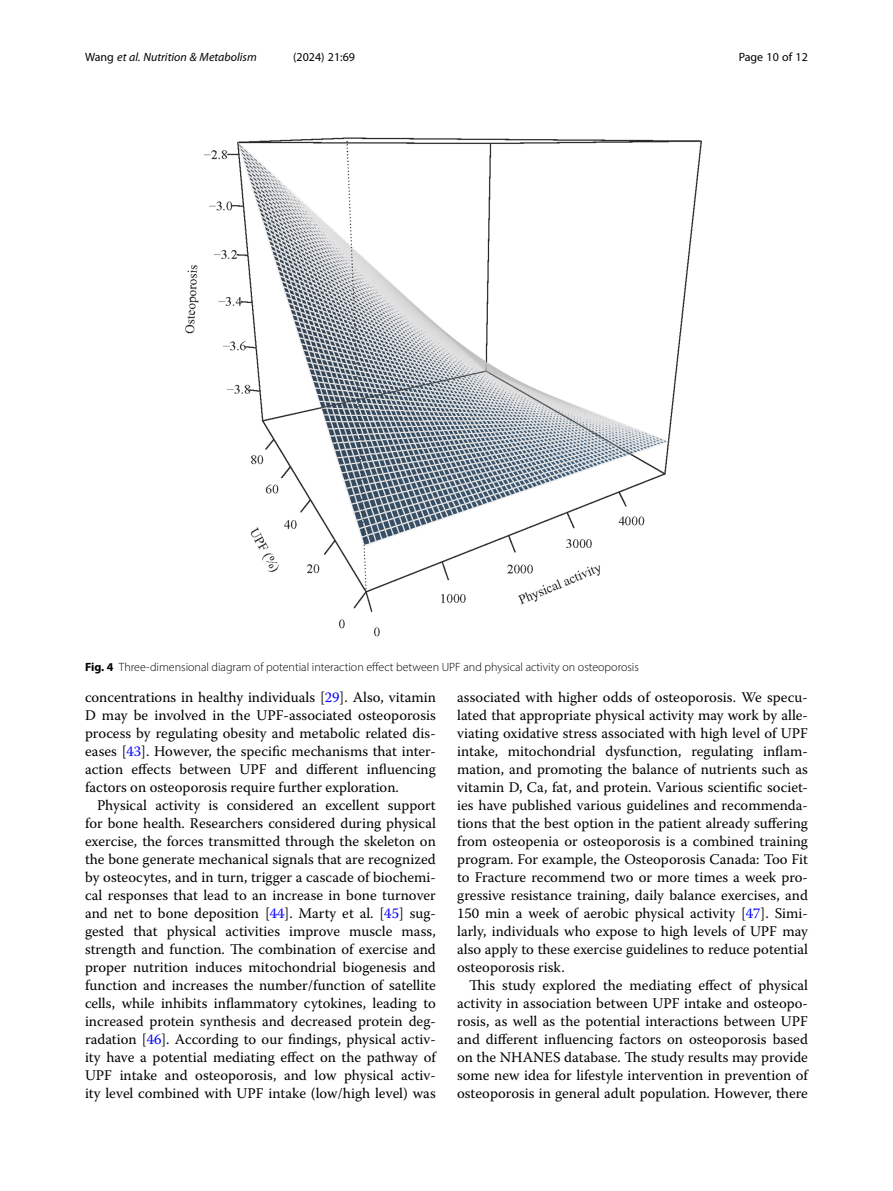
<style>
.page{position:relative;width:893px;height:1191px;background:#fff}
.page>*{position:absolute;margin:0;border:0;box-sizing:border-box;transform-origin:0 0}
.Body_Text_Indent{font:14.7px/18px "Warnock Pro";color:#000;text-align:justify}
.Figure_Caption{font:300 12px "Myriad Pro";color:#000}
.t1{font:italic 12px "Myriad Pro";color:#000}
.t2{font:12px "Myriad Pro";color:#000}
.s1{font-style:normal}
.s2{font-weight:700}
.s3{color:#00f}
</style>
<div class="page">
<img style="left:185px;top:137px;width:517px;height:500px">
<p class="t1" style="left:85px;top:50px;width:173px"><span class="s1">Wang</span> et al. Nutrition &amp; Metabolism</p>
<p class="t2" style="left:293px;top:50px;width:63px">(2024) 21:69</p>
<p class="t2" style="left:739px;top:50px;width:71px">Page 10 of 12</p>
<p class="Figure_Caption" style="left:85px;top:660px;width:555px"><span class="s2">Fig. 4</span> Three-dimensional diagram of potential interaction effect between UPF and physical activity on osteoporosis</p>
<p class="Body_Text_Indent" style="left:85px;top:688px;width:352px">concentrations in healthy individuals [<span class="s3">29</span>]. Also, vitamin D may be involved in the UPF-associated osteoporosis process by regulating obesity and metabolic related dis&shy;eases [<span class="s3">43</span>]. However, the specific mechanisms that inter&shy;action effects between UPF and different influencing factors on osteoporosis require further exploration.</p>
<p class="Body_Text_Indent" style="left:85px;top:796px;width:352px;text-indent:12px">Physical activity is considered an excellent support for bone health. Researchers considered during physical exercise, the forces transmitted through the skeleton on the bone generate mechanical signals that are recognized by osteocytes, and in turn, trigger a cascade of biochemi&shy;cal responses that lead to an increase in bone turnover and net to bone deposition [<span class="s3">44</span>]. Marty et al. [<span class="s3">45</span>] sug&shy;gested that physical activities improve muscle mass, strength and function. The combination of exercise and proper nutrition induces mitochondrial biogenesis and function and increases the number/function of satellite cells, while inhibits inflammatory cytokines, leading to increased protein synthesis and decreased protein deg&shy;radation [<span class="s3">46</span>]. According to our findings, physical activ&shy;ity have a potential mediating effect on the pathway of UPF intake and osteoporosis, and low physical activ&shy;ity level combined with UPF intake (low/high level) was</p>
<p class="Body_Text_Indent" style="left:457px;top:688px;width:352px">associated with higher odds of osteoporosis. We specu&shy;lated that appropriate physical activity may work by alle&shy;viating oxidative stress associated with high level of UPF intake, mitochondrial dysfunction, regulating inflam&shy;mation, and promoting the balance of nutrients such as vitamin D, Ca, fat, and protein. Various scientific societ&shy;ies have published various guidelines and recommenda&shy;tions that the best option in the patient already suffering from osteopenia or osteoporosis is a combined training program. For example, the Osteoporosis Canada: Too Fit to Fracture recommend two or more times a week pro&shy;gressive resistance training, daily balance exercises, and 150 min a week of aerobic physical activity [<span class="s3">47</span>]. Simi&shy;larly, individuals who expose to high levels of UPF may also apply to these exercise guidelines to reduce potential osteoporosis risk.</p>
<p class="Body_Text_Indent" style="left:457px;top:976px;width:352px;text-indent:12px">This study explored the mediating effect of physical activity in association between UPF intake and osteopo&shy;rosis, as well as the potential interactions between UPF and different influencing factors on osteoporosis based on the NHANES database. The study results may provide some new idea for lifestyle intervention in prevention of osteoporosis in general adult population. However, there</p>
</div>
